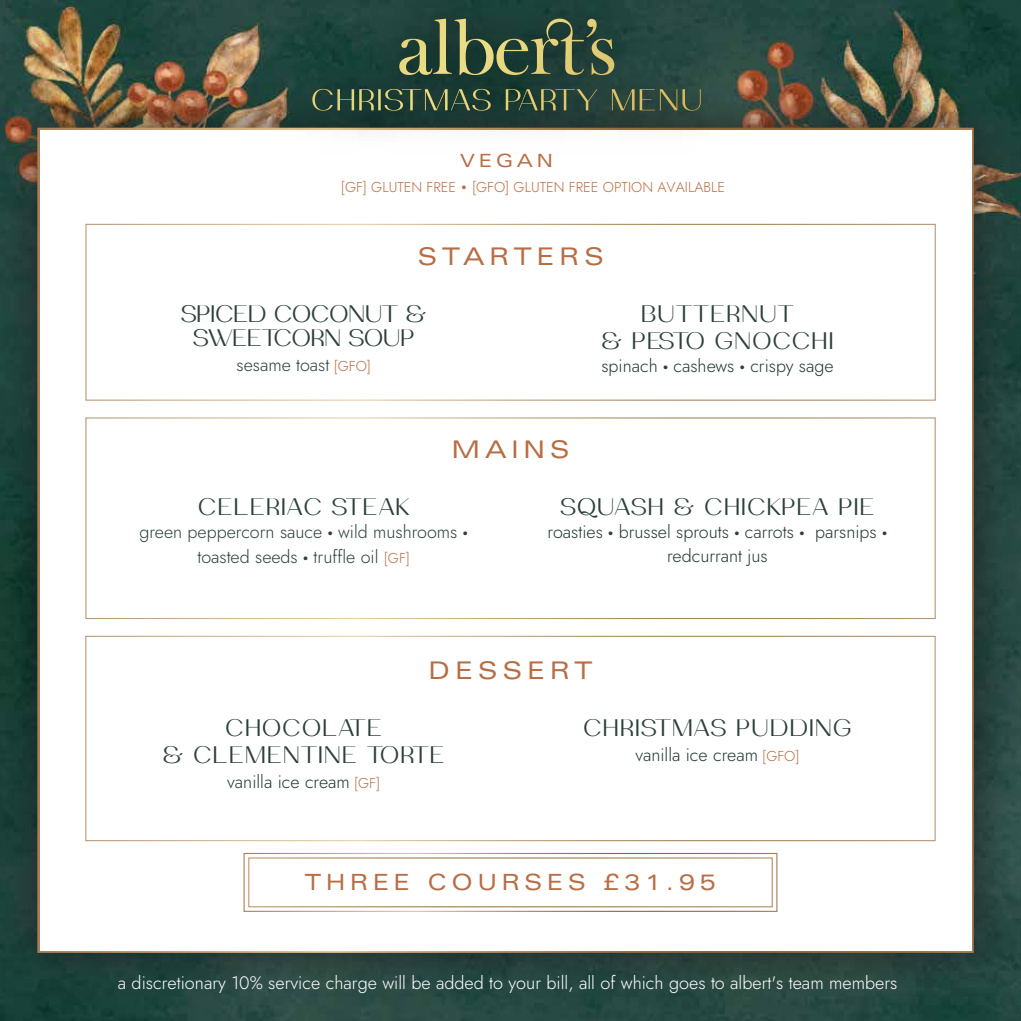
<style>
.page{position:relative;width:1021px;height:1021px;background:#fff}
.page>*{position:absolute;margin:0;border:0;box-sizing:border-box;transform-origin:0 0}
.t1{font:expanded 24.3px "Univers LT Std";letter-spacing:.2em;color:#b76e46}
.t2{font:23.18px/27px "Passion Sans P Dae";letter-spacing:.05em;color:#2d403b;text-align:center;scale:1.1 1}
.t3{font:23.18px "Passion Sans P Dae";color:#2d403b;scale:1.1 1}
.t4{font:expanded 22.28px "Univers LT Std";letter-spacing:.2em;color:#b76e46}
.t5{font:expanded 18.22px "Univers LT Std";letter-spacing:.2em;color:#b76e46}
.t6{font:18px/23.2px "Jost";color:#233832;text-align:center}
.t7{font:18px "Jost";color:#fff}
.t8{font:18px/24.8px "Jost";color:#2d403b;text-align:center}
.t9{font:14.4px "Jost";color:#b76e46}
.s1{font-family:"Myriad Pro";font-size:18px}
.s2{font-size:14.4px;color:#b86e46}
.s3{font-family:"Myriad Pro";color:#2d403b}
.s4{font-family:"Myriad Pro"}
</style>
<div class="page">
<img style="left:0;top:0;width:1020px;height:1020px">
<img style="left:0;top:70px;width:1020px;height:940px">
<div style="left:37px;top:128px;width:936px;height:824px;background:#fff;border:4px solid #fff"></div>
<div style="left:85px;top:417px;width:850px;height:202px;border:1px solid #fff"></div>
<div style="left:243px;top:852px;width:534px;height:59px;border:1px solid #fff"></div>
<div style="left:248px;top:857px;width:524px;height:50px;border:1px solid #fff"></div>
<div style="left:85px;top:224px;width:850px;height:177px;border:1px solid #fff"></div>
<img style="left:255px;top:0;width:503px;height:133px">
<svg style="left:312px;top:19px;width:388px;height:92px;background:#385240"></svg>
<div style="left:85px;top:635px;width:850px;height:206px;border:1px solid #fff"></div>
<p class="t5" style="left:460px;top:150px;width:94px">VEGAN</p>
<p class="t9" style="left:341px;top:178px;width:385px">[GF] GLUTEN FREE <span class="s1">•</span> [GFO] GLUTEN FREE OPTION AVAILABLE</p>
<p class="t1" style="left:417px;top:242px;width:188px">STARTERS</p>
<p class="t3" style="left:181px;top:300px;width:224px">SPICED COCONUT &amp;</p>
<p class="t2" style="left:641px;top:300px;width:140px">BUTTERNUT</p>
<p class="t3" style="left:193px;top:324px;width:203px">SWEETCORN SOUP</p>
<p class="t2" style="left:601px;top:327px;width:213px">&amp; PESTO GNOCCHI</p>
<p class="t8" style="left:236px;top:352px;width:136px">sesame toast <span class="s2">[GFO]</span></p>
<p class="t6" style="left:601px;top:354px;width:234px">spinach <span class="s3">•</span> cashews <span class="s3">•</span> crispy sage</p>
<p class="t1" style="left:451px;top:435px;width:120px">MAINS</p>
<p class="t2" style="left:198px;top:493px;width:193px">CELERIAC STEAK</p>
<p class="t8" style="left:139px;top:520px;width:330px">green peppercorn sauce <span class="s4">•</span> wild mushrooms <span class="s4">• </span>toasted seeds <span class="s4">•</span> truffle oil <span class="s2">[GF]</span></p>
<p class="t2" style="left:560px;top:493px;width:287px">SQUASH &amp; CHICKPEA PIE</p>
<p class="t6" style="left:547px;top:520px;width:341px">roasties <span class="s3">•</span> brussel sprouts <span class="s3">•</span> carrots <span class="s3">•</span> parsnips <span class="s3">• </span>redcurrant jus</p>
<p class="t1" style="left:428px;top:656px;width:165px">DESSERT</p>
<p class="t2" style="left:163px;top:714px;width:258px">CHOCOLATE<br>&amp; CLEMENTINE TORTE</p>
<p class="t6" style="left:227px;top:769px;width:154px">vanilla ice cream <span class="s2">[GF]</span></p>
<p class="t2" style="left:583px;top:714px;width:245px">CHRISTMAS PUDDING</p>
<p class="t6" style="left:635px;top:742px;width:166px">vanilla ice cream <span class="s2">[GFO]</span></p>
<p class="t4" style="left:305px;top:868px;width:413px">THREE COURSES £31.95</p>
<p class="t7" style="left:118px;top:970px;width:781px">a discretionary 10% service charge will be added to your bill, all of which goes to albert's team members</p>
</div>
